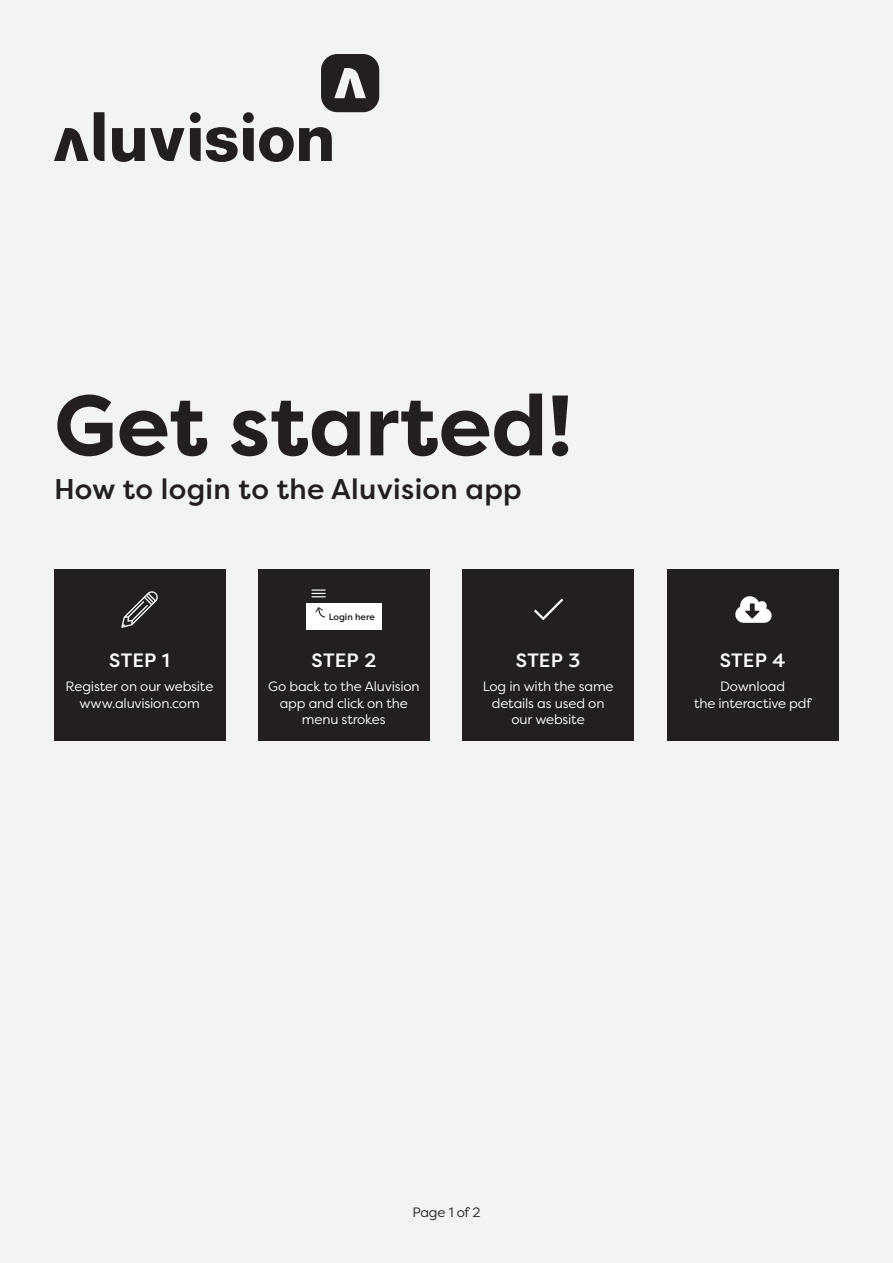
<style>
.page{position:relative;width:893px;height:1263px;background:#f2f3f4}
.page>*{position:absolute;margin:0;border:0;box-sizing:border-box;transform-origin:0 0}
.t1{font:700 85.5px "Filson Pro";color:#231f20}
.t2{font:500 28.5px "Filson Pro";letter-spacing:.01em;color:#231f20}
.Tagline{font:500 19.35px "Filson Pro";letter-spacing:.015em;color:#fff}
.Tagline-2{font:13.5px/16.5px "Filson Pro";letter-spacing:-.01em;color:#fff;text-align:center}
.Tagline-3{font:13.5px "Filson Pro";letter-spacing:-.015em;color:#231f20}
.t3{font:500 9px "Filson Pro";color:#231f20}
</style>
<div class="page">
<svg style="left:94px;top:112px;width:11px;height:49px"></svg>
<svg style="left:54px;top:128px;width:34px;height:33px"></svg>
<div style="left:190px;top:112px;width:11px;height:11px;background:#231f20;border-radius:50%"></div>
<svg style="left:321px;top:54px;width:58px;height:58px"></svg>
<div style="left:243px;top:112px;width:11px;height:11px;background:#231f20;border-radius:50%"></div>
<svg style="left:112px;top:127px;width:220px;height:35px"></svg>
<div style="left:54px;top:570px;width:171px;height:171px;background:#231f20"></div>
<div style="left:668px;top:570px;width:171px;height:171px;background:#231f20"></div>
<div style="left:463px;top:570px;width:171px;height:171px;background:#231f20"></div>
<div style="left:258px;top:570px;width:171px;height:171px;background:#231f20"></div>
<svg style="left:121px;top:591px;width:37px;height:37px"></svg>
<svg style="left:534px;top:598px;width:30px;height:23px"></svg>
<svg style="left:735px;top:596px;width:37px;height:27px"></svg>
<div style="left:306px;top:603px;width:75px;height:26px;background:#fff"></div>
<svg style="left:312px;top:589px;width:14px;height:8px"></svg>
<svg style="left:315px;top:607px;width:10px;height:11px"></svg>
<p class="t1" style="left:54px;top:371px;width:520px">Get started!</p>
<p class="t2" style="left:54px;top:469px;width:469px">How to login to the Aluvision app</p>
<p class="Tagline" style="left:109px;top:647px;width:62px">STEP 1</p>
<p class="Tagline-2" style="left:66px;top:678px;width:149px">Register on our website</p>
<p class="Tagline-2" style="left:79px;top:694px;width:122px">www.aluvision.com</p>
<p class="t3" style="left:329px;top:611px;width:48px">Login here</p>
<p class="Tagline" style="left:311px;top:647px;width:66px">STEP 2</p>
<p class="Tagline-2" style="left:268px;top:678px;width:153px">Go back to the Aluvision app and click on the menu strokes</p>
<p class="Tagline" style="left:516px;top:647px;width:66px">STEP 3</p>
<p class="Tagline-2" style="left:483px;top:678px;width:132px">Log in with the same details as used on our website</p>
<p class="Tagline" style="left:720px;top:647px;width:67px">STEP 4</p>
<p class="Tagline-2" style="left:720px;top:678px;width:66px">Download</p>
<p class="Tagline-2" style="left:694px;top:694px;width:119px">the interactive pdf</p>
<p class="Tagline-3" style="left:412px;top:1203px;width:70px">Page 1 of 2</p>
</div>
